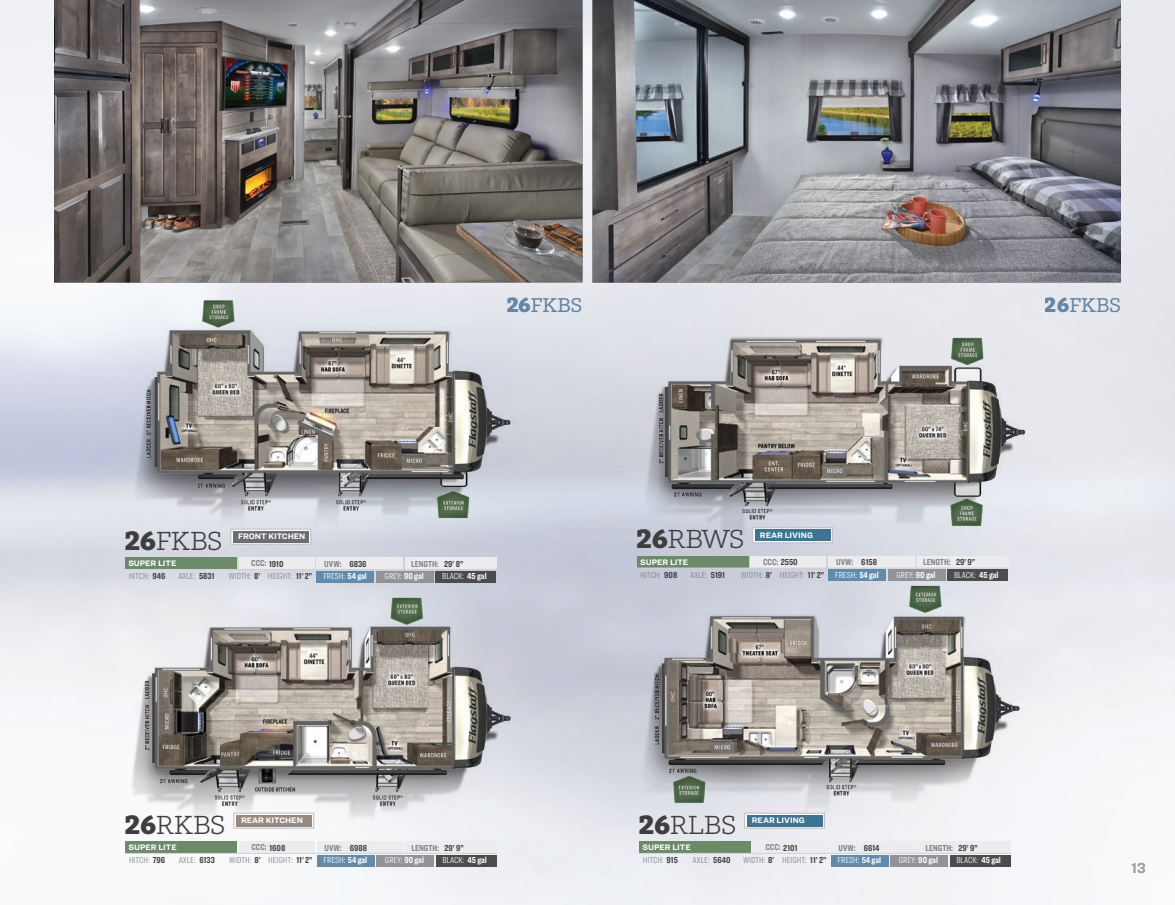
<style>
.page{position:relative;width:1175px;height:905px;background:#fff}
.page>*{position:absolute;margin:0;border:0;box-sizing:border-box;transform-origin:0 0}
.t1{font:300 25.5px "Tabac Slab";color:#3e3e3f}
.t2{font:19.5px "Tabac Slab";color:#6d93b3}
.t3{font:700 15px "Ringside Narrow";color:#a3978f}
.t4{font:300 9px "Ringside Compressed";color:#808285}
.t5{font:300 9px "Ringside Compressed";color:#fff}
.t6{font:700 9px "Ringside Compressed";color:#808285}
.t7{font:700 9px "Ringside Compressed";color:#3e3e3f}
.t8{font:700 8.25px "Ringside";color:#fff}
.s1{font-weight:700;font-size:21px}
.s2{font-weight:700;font-size:27px}
.s3{color:#3e3e3f}
.s4{font-weight:700;color:#3e3e3f}
.s5{font-weight:700}
</style>
<div class="page">
<img style="left:0;top:0;width:1174px;height:904px">
<img style="left:54px;top:0;width:528px;height:282px">
<img style="left:592px;top:0;width:528px;height:282px">
<img style="left:97px;top:593px;width:442px;height:242px">
<img style="left:608px;top:575px;width:443px;height:248px">
<img style="left:97px;top:282px;width:442px;height:256px">
<img style="left:611px;top:320px;width:442px;height:226px">
<div style="left:233px;top:812px;width:81px;height:16px;background:#fff;border:1px solid #bcbdc0"></div>
<div style="left:236px;top:814px;width:76px;height:12px;background:#968980"></div>
<div style="left:376px;top:854px;width:58px;height:12px;background:#919396"></div>
<div style="left:436px;top:854px;width:60px;height:12px;background:#4b4c4d"></div>
<div style="left:317px;top:854px;width:57px;height:12px;background:#618bac"></div>
<div style="left:125px;top:841px;width:112px;height:12px;background:#6a8a68"></div>
<div style="left:239px;top:841px;width:76px;height:12px;background:#ececee"></div>
<div style="left:317px;top:841px;width:86px;height:12px;background:#ececee"></div>
<div style="left:406px;top:841px;width:91px;height:12px;background:#ececee"></div>
<hr style="left:125px;top:853px;width:372px;height:1px;background:#d1d2d4">
<div style="left:230px;top:529px;width:81px;height:15px;background:#fff;border:1px solid #bcbdc0"></div>
<div style="left:233px;top:530px;width:76px;height:12px;background:#6c6d70"></div>
<div style="left:376px;top:571px;width:58px;height:11px;background:#919396"></div>
<div style="left:435px;top:571px;width:61px;height:11px;background:#4b4c4d"></div>
<div style="left:317px;top:571px;width:57px;height:11px;background:#618bac"></div>
<div style="left:125px;top:557px;width:112px;height:12px;background:#6a8a68"></div>
<div style="left:239px;top:557px;width:75px;height:12px;background:#ececee"></div>
<div style="left:316px;top:557px;width:87px;height:12px;background:#ececee"></div>
<div style="left:405px;top:557px;width:91px;height:12px;background:#ececee"></div>
<hr style="left:125px;top:569px;width:371px;height:1px;background:#d1d2d4">
<div style="left:752px;top:527px;width:81px;height:16px;background:#3d7491;border:1px solid #bcbdc0"></div>
<div style="left:888px;top:569px;width:57px;height:12px;background:#919396"></div>
<div style="left:947px;top:569px;width:61px;height:12px;background:#4b4c4d"></div>
<div style="left:828px;top:569px;width:58px;height:12px;background:#618bac"></div>
<div style="left:636px;top:556px;width:112px;height:12px;background:#6a8a68"></div>
<div style="left:750px;top:556px;width:76px;height:12px;background:#ececee"></div>
<div style="left:828px;top:556px;width:87px;height:12px;background:#ececee"></div>
<div style="left:917px;top:556px;width:91px;height:12px;background:#ececee"></div>
<hr style="left:636px;top:567px;width:372px;height:1px;background:#d1d2d4">
<svg style="left:744px;top:812px;width:80px;height:16px"></svg>
<div style="left:746px;top:814px;width:76px;height:12px;background:#3d7491"></div>
<div style="left:890px;top:854px;width:58px;height:12px;background:#919396"></div>
<div style="left:949px;top:854px;width:61px;height:12px;background:#4b4c4d"></div>
<div style="left:831px;top:854px;width:57px;height:12px;background:#618bac"></div>
<div style="left:639px;top:841px;width:112px;height:12px;background:#6a8a68"></div>
<div style="left:753px;top:841px;width:75px;height:12px;background:#ececee"></div>
<div style="left:830px;top:841px;width:87px;height:12px;background:#ececee"></div>
<div style="left:919px;top:841px;width:91px;height:12px;background:#ececee"></div>
<hr style="left:639px;top:853px;width:371px;height:1px;background:#d1d2d4">
<h2 class="t2" style="left:506px;top:293px;width:77px"><span class="s1">26</span>FKBS</h2>
<h2 class="t2" style="left:1045px;top:293px;width:77px"><span class="s1">26</span>FKBS</h2>
<p class="t1" style="left:125px;top:525px;width:99px"><span class="s2">26</span>FKBS</p>
<p class="t8" style="left:238px;top:530px;width:69px">FRONT KITCHEN</p>
<p class="t8" style="left:128px;top:557px;width:50px">SUPER LITE</p>
<p class="t6" style="left:251px;top:557px;width:34px">CCC: <span class="s3">1910</span></p>
<p class="t7" style="left:349px;top:557px;width:19px">6836</p>
<p class="t4" style="left:129px;top:570px;width:38px">HITCH: <span class="s4">946</span></p>
<p class="t4" style="left:178px;top:570px;width:38px">AXLE: <span class="s4">5831</span></p>
<p class="t4" style="left:229px;top:570px;width:33px">WIDTH: <span class="s4">8’</span></p>
<p class="t4" style="left:268px;top:570px;width:46px">HEIGHT: <span class="s4">11’ 2”</span></p>
<p class="t5" style="left:323px;top:570px;width:45px">FRESH: <span class="s5">54 gal</span></p>
<p class="t5" style="left:384px;top:570px;width:41px">GREY: <span class="s5">90 gal</span></p>
<p class="t5" style="left:442px;top:570px;width:46px">BLACK: <span class="s5">45 gal</span></p>
<p class="t6" style="left:324px;top:557px;width:19px">UVW:</p>
<p class="t7" style="left:444px;top:557px;width:21px">29’ 8”</p>
<p class="t6" style="left:411px;top:557px;width:29px">LENGTH:</p>
<p class="t1" style="left:636px;top:524px;width:109px"><span class="s2">26</span>RBWS</p>
<p class="t8" style="left:760px;top:529px;width:55px">REAR LIVING</p>
<p class="t8" style="left:640px;top:555px;width:50px">SUPER LITE</p>
<p class="t6" style="left:763px;top:556px;width:36px">CCC: <span class="s3">2550</span></p>
<p class="t7" style="left:861px;top:556px;width:17px">6158</p>
<p class="t4" style="left:640px;top:569px;width:38px">HITCH: <span class="s4">908</span></p>
<p class="t4" style="left:690px;top:569px;width:36px">AXLE: <span class="s4">5191</span></p>
<p class="t4" style="left:740px;top:569px;width:33px">WIDTH: <span class="s4">8’</span></p>
<p class="t4" style="left:779px;top:569px;width:46px">HEIGHT: <span class="s4">11’ 2”</span></p>
<p class="t5" style="left:835px;top:569px;width:45px">FRESH: <span class="s5">54 gal</span></p>
<p class="t5" style="left:896px;top:569px;width:41px">GREY: <span class="s5">90 gal</span></p>
<p class="t5" style="left:954px;top:569px;width:46px">BLACK: <span class="s5">45 gal</span></p>
<p class="t6" style="left:836px;top:556px;width:19px">UVW:</p>
<p class="t7" style="left:956px;top:556px;width:21px">29’ 9”</p>
<p class="t6" style="left:923px;top:556px;width:29px">LENGTH:</p>
<p class="t1" style="left:125px;top:809px;width:102px"><span class="s2">26</span>RKBS</p>
<p class="t8" style="left:241px;top:814px;width:63px">REAR KITCHEN</p>
<p class="t8" style="left:129px;top:841px;width:50px">SUPER LITE</p>
<p class="t6" style="left:251px;top:841px;width:35px">CCC: <span class="s3">1608</span></p>
<p class="t7" style="left:350px;top:841px;width:19px">6988</p>
<p class="t4" style="left:129px;top:854px;width:38px">HITCH: <span class="s4">796</span></p>
<p class="t4" style="left:179px;top:854px;width:38px">AXLE: <span class="s4">6133</span></p>
<p class="t4" style="left:229px;top:854px;width:33px">WIDTH: <span class="s4">8’</span></p>
<p class="t4" style="left:268px;top:854px;width:46px">HEIGHT: <span class="s4">11’ 2”</span></p>
<p class="t5" style="left:324px;top:854px;width:45px">FRESH: <span class="s5">54 gal</span></p>
<p class="t5" style="left:385px;top:854px;width:41px">GREY: <span class="s5">90 gal</span></p>
<p class="t5" style="left:442px;top:854px;width:46px">BLACK: <span class="s5">45 gal</span></p>
<p class="t6" style="left:324px;top:841px;width:19px">UVW:</p>
<p class="t7" style="left:444px;top:841px;width:21px">29’ 9”</p>
<p class="t6" style="left:411px;top:841px;width:29px">LENGTH:</p>
<p class="t1" style="left:639px;top:809px;width:99px"><span class="s2">26</span>RLBS</p>
<p class="t8" style="left:752px;top:814px;width:55px">REAR LIVING</p>
<p class="t8" style="left:642px;top:841px;width:50px">SUPER LITE</p>
<p class="t6" style="left:765px;top:841px;width:34px">CCC: <span class="s3">2101</span></p>
<p class="t7" style="left:863px;top:841px;width:17px">6614</p>
<p class="t4" style="left:643px;top:854px;width:37px">HITCH: <span class="s4">915</span></p>
<p class="t4" style="left:692px;top:854px;width:39px">AXLE: <span class="s4">5640</span></p>
<p class="t4" style="left:743px;top:854px;width:33px">WIDTH: <span class="s4">8’</span></p>
<p class="t4" style="left:782px;top:854px;width:46px">HEIGHT: <span class="s4">11’ 2”</span></p>
<p class="t5" style="left:837px;top:854px;width:45px">FRESH: <span class="s5">54 gal</span></p>
<p class="t5" style="left:898px;top:854px;width:41px">GREY: <span class="s5">90 gal</span></p>
<p class="t5" style="left:956px;top:854px;width:46px">BLACK: <span class="s5">45 gal</span></p>
<p class="t6" style="left:838px;top:841px;width:19px">UVW:</p>
<p class="t7" style="left:958px;top:841px;width:21px">29’ 9”</p>
<p class="t6" style="left:925px;top:841px;width:29px">LENGTH:</p>
<p class="t3" style="left:1131px;top:856px;width:16px">13</p>
</div>
